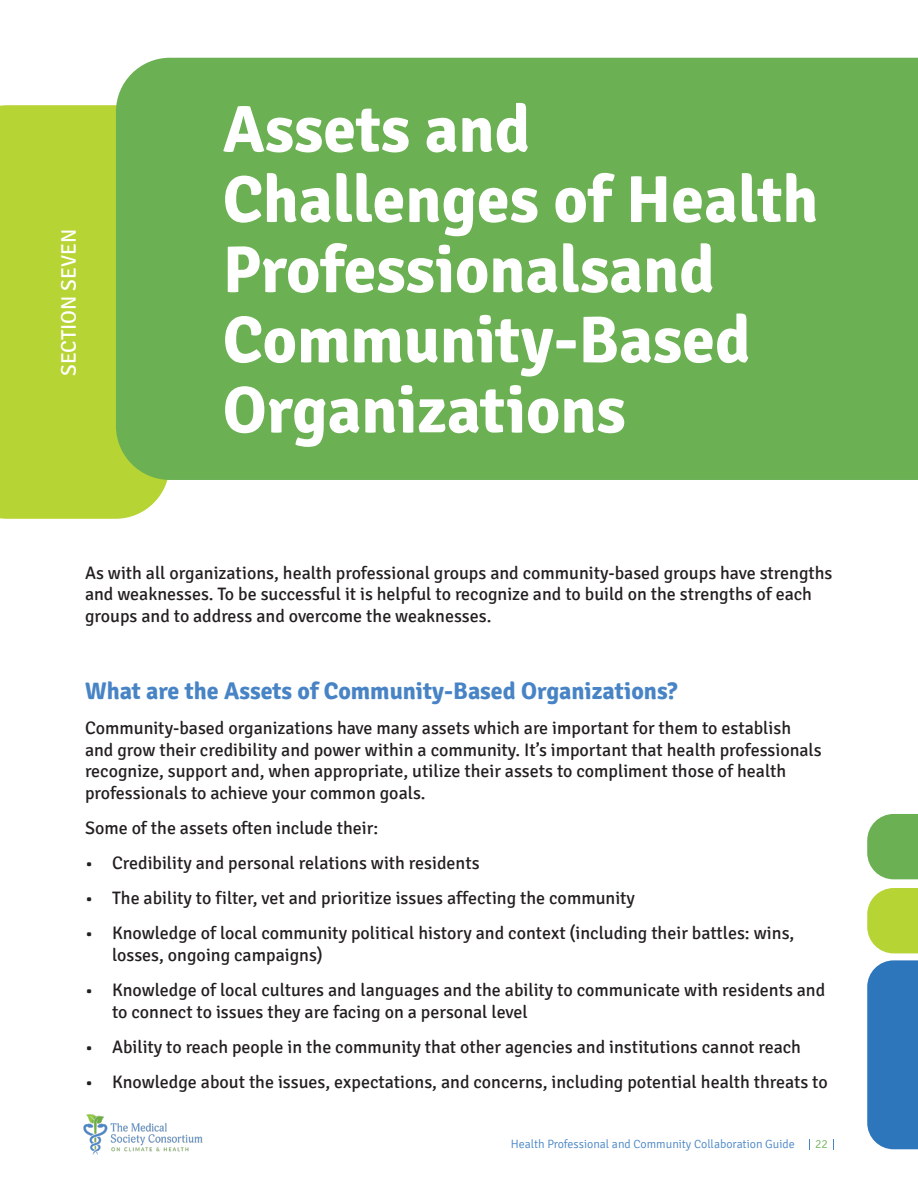
<style>
.page{position:relative;width:918px;height:1188px;background:#fff}
.page>*{position:absolute;margin:0;border:0;box-sizing:border-box;transform-origin:0 0}
.SECTION_HEADING{font:700 66px/70.2px "Signika";color:#fff}
.Body_Heading{font:700 24px "Signika";color:#4884c5}
.SECTION_NUMBER{font:21px "Signika";color:#fff}
.Body_Copy{font:18px/21.6px "Signika";color:#231f20}
.t1{font:300 12px "Signika";color:#4884c5}
.t2{font:300 12px "Signika Negative";color:#6bb053}
</style>
<div class="page">
<img style="left:84px;top:1115px;width:119px;height:39px">
<svg style="left:867px;top:888px;width:51px;height:65px;background:#bdd747"></svg>
<svg style="left:867px;top:814px;width:51px;height:65px;background:#78b763"></svg>
<div style="left:867px;top:960px;width:51px;height:189px;background:#2e76bc"></div>
<div style="left:0;top:105px;width:168px;height:414px;background:#b7d435"></div>
<div style="left:116px;top:58px;width:802px;height:422px;background:#6bb053"></div>
<p class="SECTION_NUMBER" style="left:57px;top:376px;width:149px;rotate:-90deg">SECTION SEVEN</p>
<p class="SECTION_HEADING" style="left:223px;top:95px;width:597px">Assets and<br>Challenges of Health<br>Professionalsand<br>Community-Based<br>Organizations</p>
<p class="Body_Copy" style="left:85px;top:562px;width:749px">As with all organizations, health professional groups and community-based groups have strengths and weaknesses. To be successful it is helpful to recognize and to build on the strengths of each groups and to address and overcome the weaknesses.</p>
<p class="Body_Heading" style="left:85px;top:677px;width:594px">What are the Assets of Community-Based Organizations?</p>
<p class="Body_Copy" style="left:85px;top:718px;width:738px">Community-based organizations have many assets which are important for them to establish and grow their credibility and power within a community. It’s important that health professionals recognize, support and, when appropriate, utilize their assets to compliment those of health professionals to achieve your common goals.</p>
<p class="Body_Copy" style="left:85px;top:818px;width:295px">Some of the assets often include their:</p>
<p class="Body_Copy" style="left:85px;top:853px;width:396px">• ●Credibility and personal relations with residents</p>
<p class="Body_Copy" style="left:85px;top:888px;width:551px">• The ability to filter, vet and prioritize issues affecting the community</p>
<p class="Body_Copy" style="left:112px;top:923px;width:684px;text-indent:-27px">• Knowledge of local community political history and context (including their battles: wins, losses, ongoing campaigns)</p>
<p class="Body_Copy" style="left:112px;top:980px;width:715px;text-indent:-27px">• Knowledge of local cultures and languages and the ability to communicate with residents and to connect to issues they are facing on a personal level</p>
<p class="Body_Copy" style="left:85px;top:1036px;width:717px">• Ability to reach people in the community that other agencies and institutions cannot reach</p>
<p class="Body_Copy" style="left:85px;top:1071px;width:744px">• Knowledge about the issues, expectations, and concerns, including potential health threats to</p>
<p class="t1" style="left:511px;top:1137px;width:285px">Health Professional and Community Collaboration Guide</p>
<p class="t2" style="left:815px;top:1138px;width:14px">22</p>
</div>
